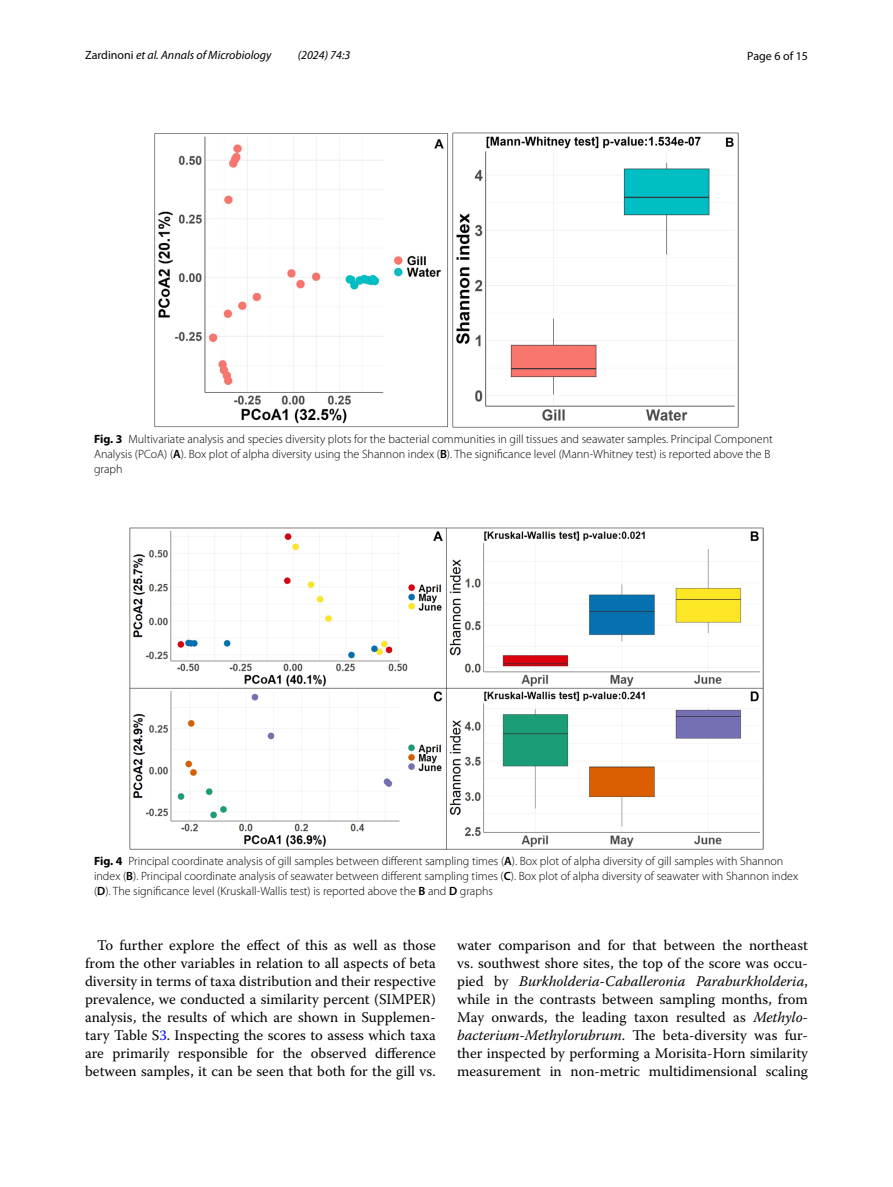
<style>
.page{position:relative;width:893px;height:1187px;background:#fff}
.page>*{position:absolute;margin:0;border:0;box-sizing:border-box;transform-origin:0 0}
.t1{font:14.7px/18px "Warnock Pro";color:#000;text-align:justify}
.t2{font:300 12px/15px "Myriad Pro";color:#000}
.t3{font:italic 12px "Myriad Pro";color:#000}
.t4{font:12px "Myriad Pro";color:#000}
.s1{font-style:normal}
.s2{font-weight:700}
.s3{font-weight:600}
.s4{color:#00f}
.s5{font-style:italic}
</style>
<div class="page">
<img style="left:154px;top:133px;width:584px;height:295px">
<img style="left:130px;top:527px;width:633px;height:322px">
<p class="t3" style="left:85px;top:48px;width:188px"><span class="s1">Zardinoni</span> et al. Annals of Microbiology</p>
<p class="t3" style="left:298px;top:48px;width:54px">(2024) 74:3</p>
<p class="t4" style="left:747px;top:48px;width:62px">Page 6 of 15</p>
<p class="t2" style="left:94px;top:431px;width:680px"><span class="s2">Fig. 3</span> Multivariate analysis and species diversity plots for the bacterial communities in gill tissues and seawater samples. Principal Component<br>Analysis (PCoA) (<span class="s3">A</span>). Box plot of alpha diversity using the Shannon index (<span class="s3">B</span>). The significance level (Mann-Whitney test) is reported above the B graph</p>
<p class="t2" style="left:94px;top:853px;width:706px"><span class="s2">Fig. 4</span> Principal coordinate analysis of gill samples between different sampling times (<span class="s3">A</span>). Box plot of alpha diversity of gill samples with Shannon index (<span class="s3">B</span>). Principal coordinate analysis of seawater between different sampling times (<span class="s3">C</span>). Box plot of alpha diversity of seawater with Shannon index (<span class="s3">D</span>). The significance level (Kruskall-Wallis test) is reported above the <span class="s3">B</span> and <span class="s3">D</span> graphs</p>
<p class="t1" style="left:85px;top:935px;width:352px;text-indent:12px">To further explore the effect of this as well as those from the other variables in relation to all aspects of beta diversity in terms of taxa distribution and their respective prevalence, we conducted a similarity percent (SIMPER) analysis, the results of which are shown in Supplemen&shy;tary Table S<span class="s4">3</span>. Inspecting the scores to assess which taxa are primarily responsible for the observed difference between samples, it can be seen that both for the gill vs.</p>
<p class="t1" style="left:457px;top:935px;width:352px">water comparison and for that between the northeast vs. southwest shore sites, the top of the score was occu&shy;pied by <span class="s5">Burkholderia-Caballeronia Paraburkholderia</span>, while in the contrasts between sampling months, from May onwards, the leading taxon resulted as <span class="s5">Methylo&shy;bacterium-Methylorubrum</span>. The beta-diversity was fur&shy;ther inspected by performing a Morisita-Horn similarity measurement in non-metric multidimensional scaling</p>
</div>
